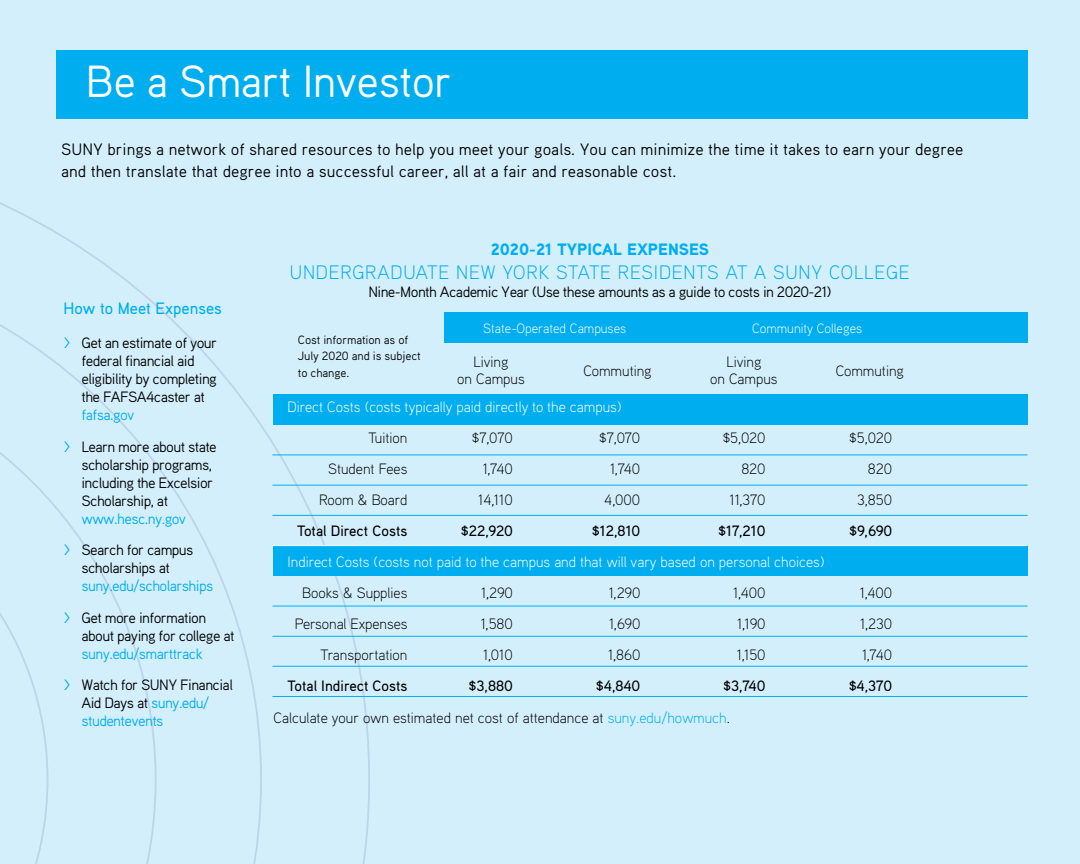
<style>
.page{position:relative;width:1080px;height:864px;background:#d4effc}
.page>*{position:absolute;margin:0;border:0;box-sizing:border-box;transform-origin:0 0}
.t1{font:45px "Aaux Pro OT";letter-spacing:-.02em;color:#fff}
.t2{font:300 19.5px "Aaux Pro OT";letter-spacing:.04em;color:#00aeef}
.t3{font:16.5px/22.5px "Aaux Pro OT";color:#000}
.t4{font:900 16.5px "Aaux Pro OT";color:#00aeef}
.t5{font:500 16.5px "Aaux Pro OT";color:#00aeef}
.t6{font:15px/18px "Aaux Pro OT";letter-spacing:-.04em;color:#000}
.t7{font:300 15px/16.5px "Aaux Pro OT";color:#000;text-align:center}
.t8{font:300 15px "Aaux Pro OT";color:#fff}
.t9{font:15px/31.5px "Aaux Pro OT";letter-spacing:-.04em;color:#00aeef}
.t10{font:500 15px "Aaux Pro OT";color:#000}
.t11{font:300 13.5px "Aaux Pro OT";color:#fff}
.t12{font:12px/16.5px "Aaux Pro OT";letter-spacing:-.01em;color:#000}
.s1{color:#00aeef}
.s2{color:#000}
</style>
<div class="page">
<svg style="left:0;top:202px;width:370px;height:662px"></svg>
<svg style="left:0;top:252px;width:262px;height:612px"></svg>
<svg style="left:0;top:358px;width:157px;height:506px"></svg>
<svg style="left:0;top:466px;width:48px;height:398px"></svg>
<div style="left:273px;top:545px;width:755px;height:31px;background:#00aeef"></div>
<div style="left:273px;top:394px;width:755px;height:30px;background:#00aeef"></div>
<div style="left:444px;top:313px;width:584px;height:30px;background:#00aeef"></div>
<hr style="left:273px;top:455px;width:754px;height:1px;background:#00aeef">
<hr style="left:273px;top:485px;width:754px;height:1px;background:#00aeef">
<hr style="left:273px;top:515px;width:754px;height:1px;background:#00aeef">
<hr style="left:273px;top:545px;width:754px;height:1px;background:#fff">
<hr style="left:273px;top:606px;width:754px;height:1px;background:#00aeef">
<hr style="left:273px;top:636px;width:754px;height:1px;background:#00aeef">
<hr style="left:273px;top:666px;width:754px;height:1px;background:#00aeef">
<hr style="left:273px;top:696px;width:754px;height:1px;background:#00aeef">
<div style="left:56px;top:50px;width:972px;height:69px;background:#00aeef"></div>
<h1 class="t1" style="left:86px;top:53px;width:368px">Be a Smart Investor</h1>
<p class="t3" style="left:61px;top:137px;width:904px">SUNY brings a network of shared resources to help you meet your goals. You can minimize the time it takes to earn your degree and then translate that degree into a successful career, all at a fair and reasonable cost.</p>
<p class="t5" style="left:63px;top:298px;width:160px">How to Meet Expenses</p>
<p class="t6" style="left:81px;top:333px;width:137px;text-indent:-18px"><span class="s1">&gt;</span> Get an estimate of your federal financial aid eligibility by completing the FAFSA4caster at</p>
<p class="t6" style="left:63px;top:399px;width:155px;line-height:31.5px;text-indent:18px"><span class="s1">fafsa.gov<br>&gt;</span> Learn more about state</p>
<p class="t6" style="left:81px;top:455px;width:133px;text-align:justify">scholarship programs, including the Excelsior Scholarship, at</p>
<p class="t9" style="left:63px;top:502px;width:132px;text-indent:18px">www.hesc.ny.gov &gt; <span class="s2">Search for campus</span></p>
<p class="t6" style="left:81px;top:558px;width:90px">scholarships at</p>
<p class="t9" style="left:63px;top:570px;width:151px;text-indent:18px">suny.edu/scholarships &gt; <span class="s2">Get more information</span></p>
<p class="t6" style="left:81px;top:626px;width:155px">about paying for college at</p>
<p class="t6" style="left:63px;top:637px;width:171px;line-height:31.5px;text-indent:18px"><span class="s1">suny.edu/smarttrack<br>&gt;</span> Watch for SUNY Financial</p>
<p class="t9" style="left:81px;top:693px;width:129px;line-height:18px"><span class="s2">Aid Days at</span> suny.edu/ studentevents</p>
<p class="t4" style="left:491px;top:239px;width:220px">2020-21 TYPICAL EXPENSES</p>
<h2 class="t2" style="left:290px;top:260px;width:622px">UNDERGRADUATE NEW YORK STATE RESIDENTS AT A SUNY COLLEGE</h2>
<p class="t6" style="left:368px;top:282px;width:465px">Nine-Month Academic Year (Use these amounts as a guide to costs in 2020-21)</p>
<p class="t11" style="left:483px;top:320px;width:144px">State-Operated Campuses</p>
<p class="t11" style="left:752px;top:320px;width:111px">Community Colleges</p>
<p class="t7" style="left:457px;top:353px;width:69px">Living<br>on Campus</p>
<p class="t7" style="left:583px;top:362px;width:70px">Commuting</p>
<p class="t7" style="left:710px;top:353px;width:69px">Living<br>on Campus</p>
<p class="t7" style="left:836px;top:362px;width:70px">Commuting</p>
<p class="t8" style="left:288px;top:397px;width:336px">Direct Costs (costs typically paid directly to the campus)</p>
<p class="t7" style="left:368px;top:429px;width:40px">Tuition</p>
<p class="t7" style="left:472px;top:429px;width:42px">$7,070</p>
<p class="t7" style="left:599px;top:429px;width:42px">$7,070</p>
<p class="t7" style="left:723px;top:429px;width:44px">$5,020</p>
<p class="t7" style="left:849px;top:429px;width:44px">$5,020</p>
<p class="t7" style="left:328px;top:460px;width:81px">Student Fees</p>
<p class="t7" style="left:483px;top:460px;width:32px">1,740</p>
<p class="t7" style="left:610px;top:460px;width:32px">1,740</p>
<p class="t7" style="left:741px;top:460px;width:26px">820</p>
<p class="t7" style="left:868px;top:460px;width:26px">820</p>
<p class="t7" style="left:319px;top:491px;width:90px">Room &amp; Board</p>
<p class="t7" style="left:478px;top:491px;width:36px">14,110</p>
<p class="t7" style="left:604px;top:491px;width:38px">4,000</p>
<p class="t7" style="left:729px;top:491px;width:38px">11,370</p>
<p class="t7" style="left:857px;top:491px;width:37px">3,850</p>
<p class="t10" style="left:297px;top:521px;width:112px">Total Direct Costs</p>
<p class="t10" style="left:461px;top:521px;width:53px">$22,920</p>
<p class="t10" style="left:592px;top:521px;width:50px">$12,810</p>
<p class="t10" style="left:718px;top:521px;width:49px">$17,210</p>
<p class="t10" style="left:849px;top:521px;width:45px">$9,690</p>
<p class="t8" style="left:288px;top:552px;width:539px">Indirect Costs (costs not paid to the campus and that will vary based on personal choices)</p>
<p class="t7" style="left:302px;top:584px;width:107px">Books &amp; Supplies</p>
<p class="t7" style="left:481px;top:584px;width:33px">1,290</p>
<p class="t7" style="left:609px;top:584px;width:33px">1,290</p>
<p class="t7" style="left:733px;top:584px;width:34px">1,400</p>
<p class="t7" style="left:860px;top:584px;width:34px">1,400</p>
<p class="t7" style="left:295px;top:615px;width:114px">Personal Expenses</p>
<p class="t7" style="left:481px;top:615px;width:34px">1,580</p>
<p class="t7" style="left:609px;top:615px;width:33px">1,690</p>
<p class="t7" style="left:737px;top:615px;width:30px">1,190</p>
<p class="t7" style="left:860px;top:615px;width:34px">1,230</p>
<p class="t7" style="left:320px;top:646px;width:89px">Transportation</p>
<p class="t7" style="left:483px;top:646px;width:31px">1,010</p>
<p class="t7" style="left:608px;top:646px;width:34px">1,860</p>
<p class="t7" style="left:737px;top:646px;width:30px">1,150</p>
<p class="t7" style="left:862px;top:646px;width:32px">1,740</p>
<p class="t10" style="left:288px;top:676px;width:121px">Total Indirect Costs</p>
<p class="t10" style="left:469px;top:676px;width:46px">$3,880</p>
<p class="t10" style="left:596px;top:676px;width:46px">$4,840</p>
<p class="t10" style="left:723px;top:676px;width:44px">$3,740</p>
<p class="t10" style="left:849px;top:676px;width:45px">$4,370</p>
<p class="t12" style="left:298px;top:331px;width:125px">Cost information as of<br>July 2020 and is subject to change.</p>
<p class="t7" style="left:274px;top:709px;width:458px">Calculate your own estimated net cost of attendance at <span class="s1">suny.edu/howmuch</span>.</p>
</div>
